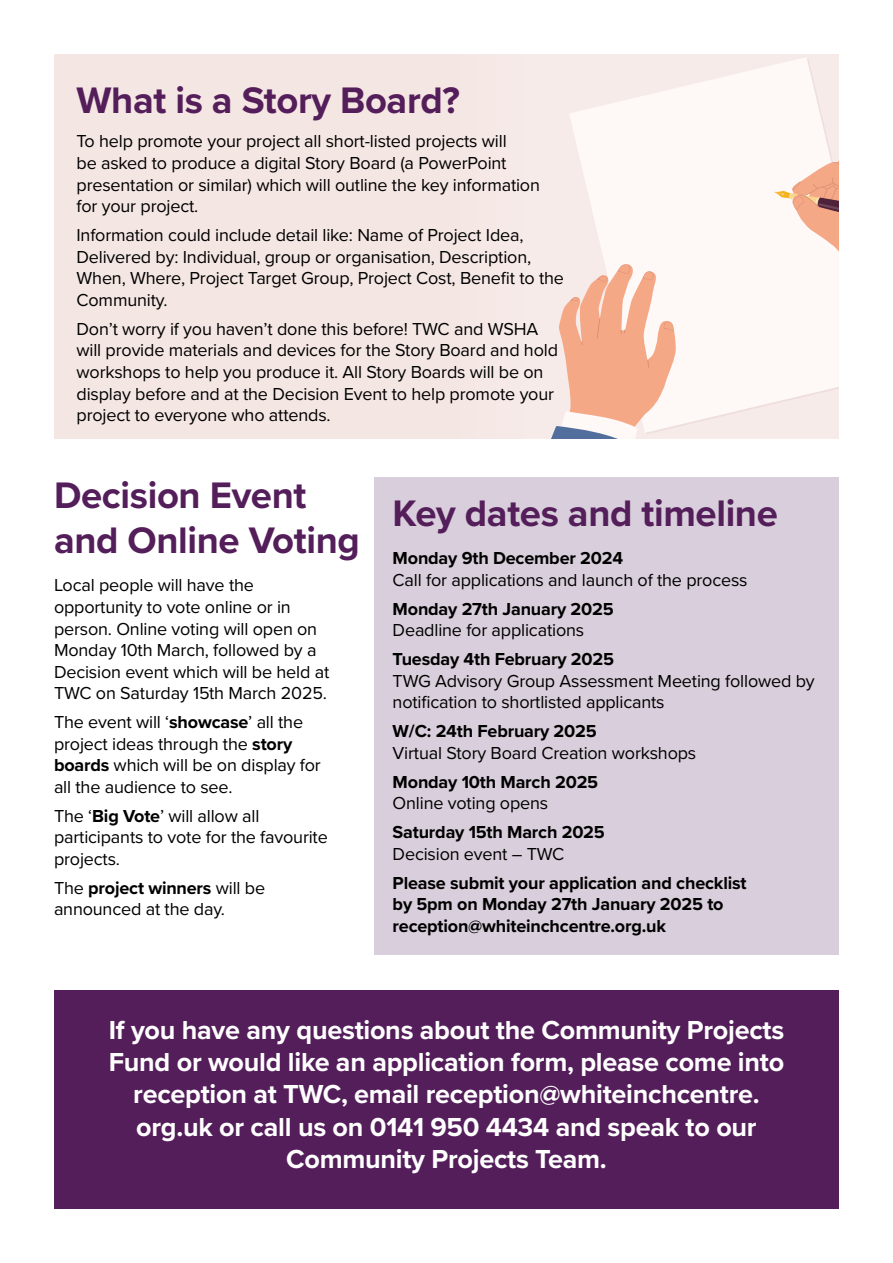
<style>
.page{position:relative;width:893px;height:1263px;background:#fff}
.page>*{position:absolute;margin:0;border:0;box-sizing:border-box;transform-origin:0 0}
.t1{font:700 38.25px/45.9px "Proxima Nova";letter-spacing:-.01em;color:#541e5a}
.t2{font:700 27px/32.4px "Proxima Nova";letter-spacing:-.01em;color:#fff;text-align:center}
.t3{font:18px/21.6px "Proxima Nova";letter-spacing:-.01em;color:#000}
.t4{font:700 18px/21.6px "Proxima Nova";letter-spacing:-.01em;color:#000}
.s1{font-weight:700}
</style>
<div class="page">
<div style="left:54px;top:54px;width:785px;height:385px;background:#f4e6e3"></div>
<div style="left:54px;top:991px;width:785px;height:218px;background:#541e5a"></div>
<div style="left:374px;top:477px;width:465px;height:478px;background:#d9cedb"></div>
<div style="left:437px;top:54px;width:402px;height:385px;background:#f7ebe9"></div>
<svg style="left:570px;top:58px;width:262px;height:369px;fill:#fef8f7"></svg>
<svg style="left:774px;top:159px;width:65px;height:252px"></svg>
<svg style="left:551px;top:263px;width:125px;height:176px"></svg>
<h1 class="t1" style="left:77px;top:77px;width:385px">What is a Story Board?</h1>
<p class="t3" style="left:77px;top:130px;width:465px">To help promote your project all short-listed projects will<br>be asked to produce a digital Story Board (a PowerPoint presentation or similar) which will outline the key information for your project.</p>
<p class="t3" style="left:77px;top:223px;width:489px">Information could include detail like: Name of Project Idea, Delivered by: Individual, group or organisation, Description, When, Where, Project Target Group, Project Cost, Benefit to the Community.</p>
<p class="t3" style="left:77px;top:317px;width:483px">Don’t worry if you haven’t done this before! TWC and WSHA will provide materials and devices for the Story Board and hold workshops to help you produce it. All Story Boards will be on display before and at the Decision Event to help promote your project to everyone who attends.</p>
<h1 class="t1" style="left:54px;top:471px;width:307px">Decision Event and Online Voting</h1>
<p class="t3" style="left:54px;top:574px;width:277px">Local people will have the opportunity to vote online or in person. Online voting will open on<br>Monday 10th March, followed by a<br>Decision event which will be held at<br>TWC on Saturday 15th March 2025.</p>
<p class="t3" style="left:54px;top:710px;width:268px">The event will ‘<span class="s1">showcase</span>’ all the project ideas through the <span class="s1">story boards</span> which will be on display for all the audience to see.</p>
<p class="t3" style="left:54px;top:804px;width:275px">The ‘<span class="s1">Big Vote</span>’ will allow all participants to vote for the favourite projects.</p>
<p class="t3" style="left:54px;top:876px;width:213px">The <span class="s1">project winners</span> will be announced at the day.</p>
<h1 class="t1" style="left:393px;top:489px;width:387px">Key dates and timeline</h1>
<p class="t4" style="left:393px;top:547px;width:232px">Monday 9th December 2024</p>
<p class="t3" style="left:393px;top:568px;width:356px">Call for applications and launch of the process</p>
<p class="t4" style="left:393px;top:598px;width:223px">Monday 27th January 2025</p>
<p class="t3" style="left:393px;top:619px;width:193px">Deadline for applications</p>
<p class="t4" style="left:393px;top:648px;width:223px">Tuesday 4th February 2025</p>
<p class="t3" style="left:393px;top:669px;width:424px">TWG Advisory Group Assessment Meeting followed by notification to shortlisted applicants</p>
<p class="t4" style="left:393px;top:720px;width:206px">W/C: 24th February 2025</p>
<p class="t3" style="left:393px;top:741px;width:305px">Virtual Story Board Creation workshops</p>
<p class="t4" style="left:393px;top:770px;width:207px">Monday 10th March 2025</p>
<p class="t3" style="left:393px;top:792px;width:157px">Online voting opens</p>
<p class="t4" style="left:393px;top:821px;width:214px">Saturday 15th March 2025</p>
<p class="t3" style="left:393px;top:842px;width:173px">Decision event – TWC</p>
<p class="t4" style="left:393px;top:871px;width:355px">Please submit your application and checklist by 5pm on Monday 27th January 2025 to reception@whiteinchcentre.org.uk</p>
<p class="t2" style="left:109px;top:1013px;width:677px">If you have any questions about the Community Projects Fund or would like an application form, please come into reception at TWC, email reception@whiteinchcentre. org.uk or call us on 0141 950 4434 and speak to our Community Projects Team.</p>
</div>
